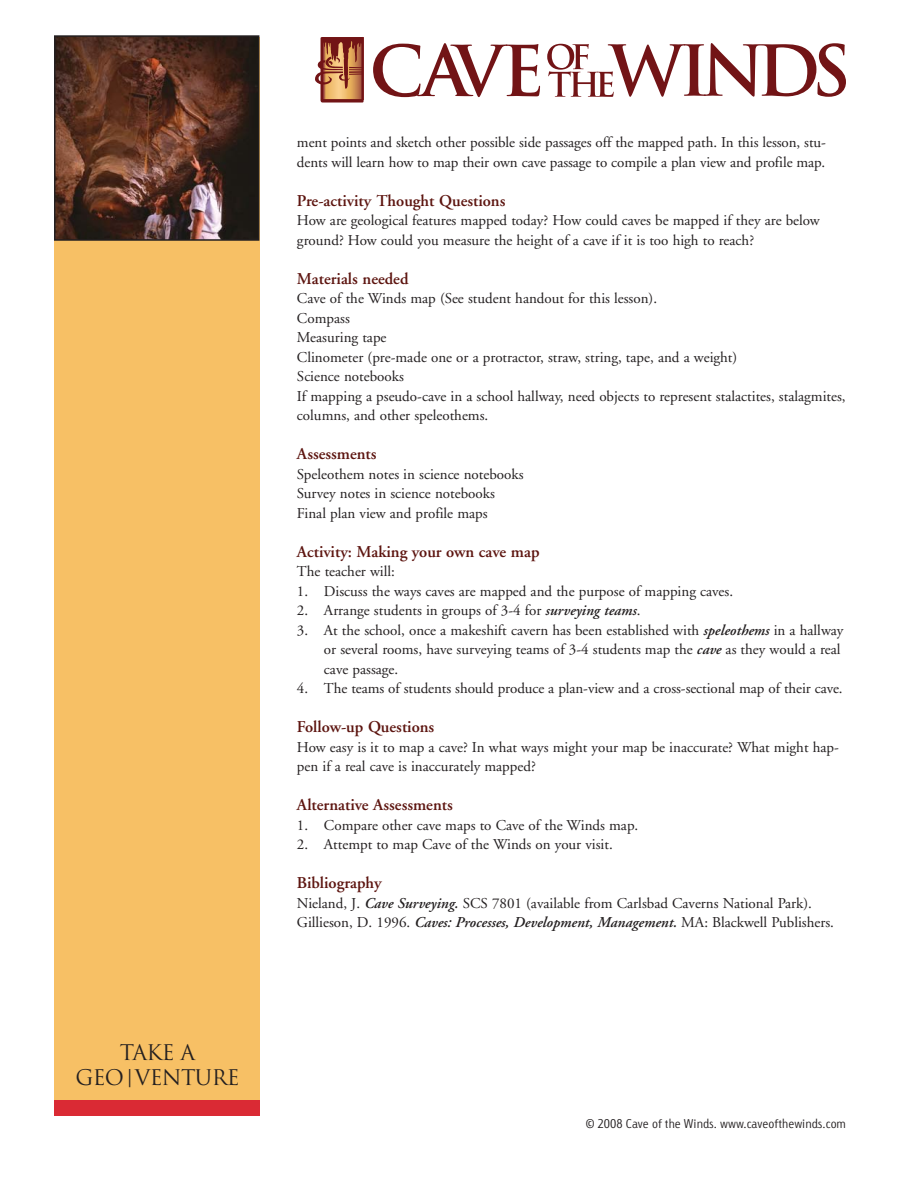
<style>
.page{position:relative;width:918px;height:1188px;background:#fff}
.page>*{position:absolute;margin:0;border:0;box-sizing:border-box;transform-origin:0 0}
.t1{font:21px/25.2px "Trajan";letter-spacing:-.035em;color:#231f20;text-align:center}
.t2{font:600 16.5px "Adobe Garamond";color:#5d1510}
.t3{font:15px/19.5px "Adobe Garamond";color:#231f20}
.t4{font:12px "Linotype Tetria Light Tab";color:#231f20}
.s1{font-family:"Folio BEF";font-weight:300}
.s2{font-weight:600;font-style:italic}
</style>
<div class="page">
<div style="left:54px;top:38px;width:205px;height:1078px;background:#f7c065"></div>
<svg style="left:315px;top:37px;width:49px;height:66px;background:#b47153"></svg>
<svg style="left:373px;top:43px;width:167px;height:54px"></svg>
<svg style="left:547px;top:43px;width:299px;height:54px"></svg>
<div style="left:54px;top:1100px;width:206px;height:16px;background:#da2a34"></div>
<img style="left:57px;top:38px;width:199px;height:200px">
<div style="left:54px;top:35px;width:205px;height:206px;border:2px solid #231f20"></div>
<h1 class="t1" style="left:75px;top:1040px;width:166px">TAKE A<br>GEO <span class="s1">|</span> VENTURE</h1>
<p class="t3" style="left:297px;top:134px;width:530px">ment points and sketch other possible side passages off the mapped path. In this lesson, stu&shy;dents will learn how to map their own cave passage to compile a plan view and profile map.</p>
<p class="t2" style="left:297px;top:194px;width:210px">Pre-activity Thought Questions</p>
<p class="t3" style="left:297px;top:212px;width:524px">How are geological features mapped today? How could caves be mapped if they are below ground? How could you measure the height of a cave if it is too high to reach?</p>
<p class="t2" style="left:297px;top:272px;width:113px">Materials needed</p>
<p class="t3" style="left:297px;top:290px;width:550px">Cave of the Winds map (See student handout for this lesson).<br>Compass<br>Measuring tape<br>Clinometer (pre-made one or a protractor, straw, string, tape, and a weight)<br>Science notebooks<br>If mapping a pseudo-cave in a school hallway, need objects to represent stalactites, stalagmites, columns, and other speleothems.</p>
<p class="t2" style="left:297px;top:447px;width:81px">Assessments</p>
<p class="t3" style="left:297px;top:465px;width:228px">Speleothem notes in science notebooks<br>Survey notes in science notebooks<br>Final plan view and profile maps</p>
<p class="t2" style="left:297px;top:545px;width:244px">Activity: Making your own cave map</p>
<p class="t3" style="left:297px;top:563px;width:99px">The teacher will:</p>
<p class="t3" style="left:297px;top:582px;width:438px">1. Discuss the ways caves are mapped and the purpose of mapping caves.</p>
<p class="t3" style="left:297px;top:602px;width:345px">2. Arrange students in groups of 3-4 for <span class="s2">surveying teams</span>.</p>
<p class="t3" style="left:324px;top:621px;width:521px;text-indent:-27px">3. At the school, once a makeshift cavern has been established with <span class="s2">speleothems</span> in a hallway or several rooms, have surveying teams of 3-4 students map the <span class="s2">cave</span> as they would a real cave passage.</p>
<p class="t3" style="left:297px;top:680px;width:547px">4. The teams of students should produce a plan-view and a cross-sectional map of their cave.</p>
<p class="t2" style="left:297px;top:720px;width:139px">Follow-up Questions</p>
<p class="t3" style="left:297px;top:738px;width:543px">How easy is it to map a cave? In what ways might your map be inaccurate? What might hap&shy;pen if a real cave is inaccurately mapped?</p>
<p class="t2" style="left:297px;top:798px;width:157px">Alternative Assessments</p>
<p class="t3" style="left:297px;top:816px;width:343px">1. Compare other cave maps to Cave of the Winds map.</p>
<p class="t3" style="left:297px;top:836px;width:317px">2. Attempt to map Cave of the Winds on your visit.</p>
<p class="t2" style="left:297px;top:876px;width:86px">Bibliography</p>
<p class="t3" style="left:297px;top:894px;width:538px">Nieland, J. <span class="s2">Cave Surveying.</span> SCS 7801 (available from Carlsbad Caverns National Park).<br>Gillieson, D. 1996. <span class="s2">Caves: Processes, Development, Management.</span> MA: Blackwell Publishers.</p>
<p class="t4" style="left:586px;top:1118px;width:262px">© 2008 Cave of the Winds. www.caveofthewinds.com</p>
</div>
